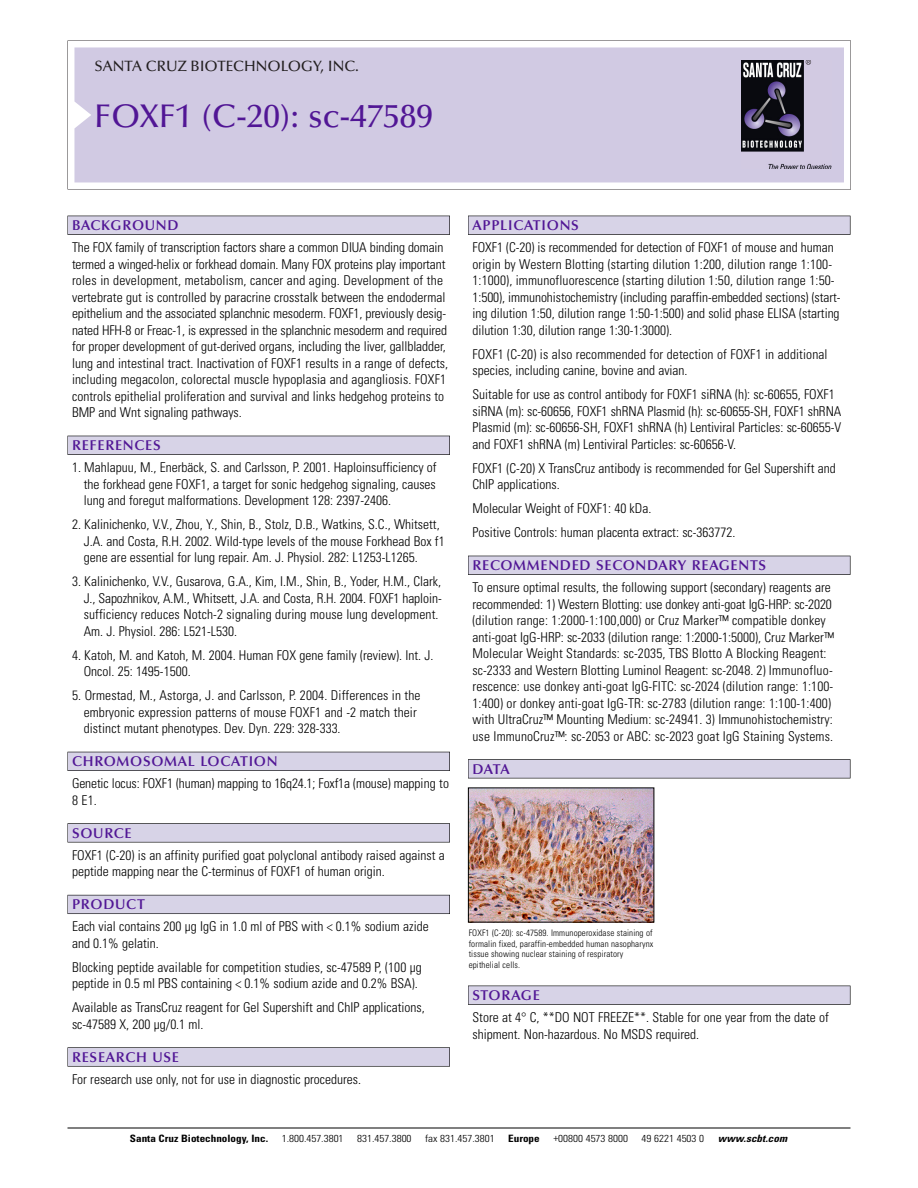
<style>
.page{position:relative;width:918px;height:1188px;background:#fff}
.page>*{position:absolute;margin:0;border:0;box-sizing:border-box;transform-origin:0 0}
.t1{font:500 33px "Optima";color:#511695}
.t2{font:500 15px "Optima";color:#231f20}
.t3{font:600 14.25px "Optima";letter-spacing:.05em;color:#511695}
.t4{font:300 condensed 13.5px/16.5px "Univers";color:#000}
.t5{font:300 condensed 10.2px "Univers";color:#000;scale:1.1 1}
.t6{font:700 condensed 10.2px "Univers";color:#000;scale:1.1 1}
.t7{font:italic 700 condensed 10.2px "Univers";letter-spacing:.005em;color:#000;scale:1.1 1}
.t8{font:300 condensed 9px/10.5px "Univers";letter-spacing:.015em;color:#000}
</style>
<div class="page">
<svg style="left:68px;top:40px;width:783px;height:149px"></svg>
<div style="left:74px;top:47px;width:770px;height:135px;background:#d1cae3"></div>
<img style="left:741px;top:60px;width:90px;height:108px">
<div style="left:68px;top:216px;width:382px;height:19px;background:#525155"></div>
<div style="left:68px;top:216px;width:381px;height:18px;background:#d7d3e7"></div>
<div style="left:68px;top:436px;width:382px;height:19px;background:#515055"></div>
<div style="left:68px;top:436px;width:381px;height:18px;background:#d7d3e7"></div>
<div style="left:68px;top:752px;width:382px;height:19px;background:#525158"></div>
<div style="left:68px;top:752px;width:381px;height:18px;background:#d7d3e7"></div>
<div style="left:68px;top:823px;width:382px;height:19px;background:#575759"></div>
<div style="left:68px;top:824px;width:381px;height:18px;background:#d7d3e7"></div>
<div style="left:68px;top:895px;width:382px;height:19px;background:#5b5a62"></div>
<div style="left:68px;top:895px;width:381px;height:18px;background:#d7d3e7"></div>
<div style="left:68px;top:1047px;width:382px;height:20px;background:#626263"></div>
<div style="left:68px;top:1048px;width:381px;height:18px;background:#d7d3e7"></div>
<div style="left:468px;top:216px;width:382px;height:19px;background:#525155"></div>
<div style="left:468px;top:216px;width:382px;height:18px;background:#d7d3e7"></div>
<div style="left:468px;top:556px;width:382px;height:19px;background:#515055"></div>
<div style="left:468px;top:556px;width:382px;height:18px;background:#d7d3e7"></div>
<div style="left:468px;top:759px;width:382px;height:19px;background:#545357"></div>
<div style="left:468px;top:760px;width:382px;height:18px;background:#d7d3e7"></div>
<div style="left:468px;top:986px;width:382px;height:19px;background:#545356"></div>
<div style="left:468px;top:986px;width:382px;height:18px;background:#d7d3e7"></div>
<hr style="left:68px;top:1128px;width:782px;height:1px;background:#000">
<img style="left:470px;top:790px;width:182px;height:130px">
<p class="t2" style="left:94px;top:61px;width:266px">SANTA CRUZ BIOTECHNOLOGY, INC.</p>
<h1 class="t1" style="left:94px;top:103px;width:340px">FOXF1 (C-20): sc-47589</h1>
<p class="t3" style="left:72px;top:219px;width:108px">BACKGROUND</p>
<p class="t4" style="left:72px;top:240px;width:378px">The FOX family of transcription factors share a common DIUA binding domain termed a winged-helix or forkhead domain. Many FOX proteins play important roles in development, metabolism, cancer and aging. Development of the vertebrate gut is controlled by paracrine crosstalk between the endodermal epithelium and the associated splanchnic mesoderm. FOXF1, previously desig&shy;nated HFH-8 or Freac-1, is expressed in the splanchnic mesoderm and required for proper development of gut-derived organs, including the liver, gallbladder, lung and intestinal tract. Inactivation of FOXF1 results in a range of defects, including megacolon, colorectal muscle hypoplasia and agangliosis. FOXF1 controls epithelial proliferation and survival and links hedgehog proteins to BMP and Wnt signaling pathways.</p>
<p class="t3" style="left:72px;top:440px;width:90px">REFERENCES</p>
<p class="t4" style="left:84px;top:460px;width:355px;text-align:justify;text-indent:-12px">1. Mahlapuu, M., Enerbäck, S. and Carlsson, P. 2001. Haploinsufficiency of the forkhead gene FOXF1, a target for sonic hedgehog signaling, causes lung and foregut malformations. Development 128: 2397-2406.</p>
<p class="t4" style="left:84px;top:517px;width:363px;text-indent:-12px">2. Kalinichenko, V.V., Zhou, Y., Shin, B., Stolz, D.B., Watkins, S.C., Whitsett,<br>J.A. and Costa, R.H. 2002. Wild-type levels of the mouse Forkhead Box f1 gene are essential for lung repair. Am. J. Physiol. 282: L1253-L1265.</p>
<p class="t4" style="left:84px;top:574px;width:360px;text-indent:-12px">3. Kalinichenko, V.V., Gusarova, G.A., Kim, I.M., Shin, B., Yoder, H.M., Clark, J., Sapozhnikov, A.M., Whitsett, J.A. and Costa, R.H. 2004. FOXF1 haploin&shy;sufficiency reduces Notch-2 signaling during mouse lung development.<br>Am. J. Physiol. 286: L521-L530.</p>
<p class="t4" style="left:84px;top:648px;width:351px;text-indent:-12px">4. Katoh, M. and Katoh, M. 2004. Human FOX gene family (review). Int. J.<br>Oncol. 25: 1495-1500.</p>
<p class="t4" style="left:84px;top:688px;width:338px;text-indent:-12px">5. Ormestad, M., Astorga, J. and Carlsson, P. 2004. Differences in the embryonic expression patterns of mouse FOXF1 and -2 match their distinct mutant phenotypes. Dev. Dyn. 229: 328-333.</p>
<p class="t3" style="left:72px;top:756px;width:207px">CHROMOSOMAL LOCATION</p>
<p class="t4" style="left:72px;top:776px;width:379px">Genetic locus: FOXF1 (human) mapping to 16q24.1; Foxf1a (mouse) mapping to<br>8 E1.</p>
<p class="t3" style="left:72px;top:827px;width:61px">SOURCE</p>
<p class="t4" style="left:72px;top:848px;width:374px">FOXF1 (C-20) is an affinity purified goat polyclonal antibody raised against a peptide mapping near the C-terminus of FOXF1 of human origin.</p>
<p class="t3" style="left:72px;top:899px;width:74px">PRODUCT</p>
<p class="t4" style="left:72px;top:919px;width:358px">Each vial contains 200 µg IgG in 1.0 ml of PBS with &lt; 0.1% sodium azide and 0.1% gelatin.</p>
<p class="t4" style="left:72px;top:960px;width:351px">Blocking peptide available for competition studies, sc-47589 P, (100 µg peptide in 0.5 ml PBS containing &lt; 0.1% sodium azide and 0.2% BSA).</p>
<p class="t4" style="left:72px;top:1000px;width:354px">Available as TransCruz reagent for Gel Supershift and ChIP applications, sc-47589 X, 200 µg/0.1 ml.</p>
<p class="t3" style="left:72px;top:1051px;width:109px">RESEARCH USE</p>
<p class="t4" style="left:72px;top:1072px;width:290px">For research use only, not for use in diagnostic procedures.</p>
<p class="t3" style="left:473px;top:219px;width:108px">APPLICATIONS</p>
<p class="t4" style="left:473px;top:240px;width:369px">FOXF1 (C-20) is recommended for detection of FOXF1 of mouse and human origin by Western Blotting (starting dilution 1:200, dilution range 1:100- 1:1000), immunofluorescence (starting dilution 1:50, dilution range 1:50- 1:500), immunohistochemistry (including paraffin-embedded sections) (start&shy;ing dilution 1:50, dilution range 1:50-1:500) and solid phase ELISA (starting dilution 1:30, dilution range 1:30-1:3000).</p>
<p class="t4" style="left:473px;top:347px;width:357px">FOXF1 (C-20) is also recommended for detection of FOXF1 in additional species, including canine, bovine and avian.</p>
<p class="t4" style="left:473px;top:387px;width:370px">Suitable for use as control antibody for FOXF1 siRNA (h): sc-60655, FOXF1 siRNA (m): sc-60656, FOXF1 shRNA Plasmid (h): sc-60655-SH, FOXF1 shRNA Plasmid (m): sc-60656-SH, FOXF1 shRNA (h) Lentiviral Particles: sc-60655-V and FOXF1 shRNA (m) Lentiviral Particles: sc-60656-V.</p>
<p class="t4" style="left:473px;top:461px;width:365px">FOXF1 (C-20) X TransCruz antibody is recommended for Gel Supershift and<br>ChIP applications.</p>
<p class="t4" style="left:473px;top:497px;width:265px;line-height:24px">Molecular Weight of FOXF1: 40 kDa.<br>Positive Controls: human placenta extract: sc-363772.</p>
<p class="t3" style="left:473px;top:560px;width:295px">RECOMMENDED SECONDARY REAGENTS</p>
<p class="t4" style="left:473px;top:580px;width:363px">To ensure optimal results, the following support (secondary) reagents are recommended: 1) Western Blotting: use donkey anti-goat IgG-HRP: sc-2020 (dilution range: 1:2000-1:100,000) or Cruz Marker™ compatible donkey anti-goat IgG-HRP: sc-2033 (dilution range: 1:2000-1:5000), Cruz Marker™ Molecular Weight Standards: sc-2035, TBS Blotto A Blocking Reagent: sc-2333 and Western Blotting Luminol Reagent: sc-2048. 2) Immunofluo&shy;rescence: use donkey anti-goat IgG-FITC: sc-2024 (dilution range: 1:100- 1:400) or donkey anti-goat IgG-TR: sc-2783 (dilution range: 1:100-1:400) with UltraCruz™ Mounting Medium: sc-24941. 3) Immunohistochemistry: use ImmunoCruz™: sc-2053 or ABC: sc-2023 goat IgG Staining Systems.</p>
<p class="t3" style="left:473px;top:763px;width:39px">DATA</p>
<p class="t8" style="left:469px;top:929px;width:186px">FOXF1 (C-20): sc-47589. Immunoperoxidase staining of formalin fixed, paraffin-embedded human nasopharynx tissue showing nuclear staining of respiratory epithelial cells.</p>
<p class="t3" style="left:473px;top:989px;width:69px">STORAGE</p>
<p class="t4" style="left:473px;top:1010px;width:358px">Store at 4° C, **DO NOT FREEZE**. Stable for one year from the date of shipment. Non-hazardous. No MSDS required.</p>
<p class="t6" style="left:130px;top:1135px;width:127px">Santa Cruz Biotechnology, Inc.</p>
<p class="t5" style="left:282px;top:1135px;width:58px">1.800.457.3801</p>
<p class="t5" style="left:357px;top:1135px;width:51px">831.457.3800</p>
<p class="t5" style="left:425px;top:1135px;width:65px">fax 831.457.3801</p>
<p class="t6" style="left:508px;top:1135px;width:30px">Europe</p>
<p class="t5" style="left:553px;top:1135px;width:69px">+00800 4573 8000</p>
<p class="t5" style="left:642px;top:1135px;width:58px">49 6221 4503 0</p>
<p class="t7" style="left:718px;top:1135px;width:64px">www.scbt.com</p>
</div>
